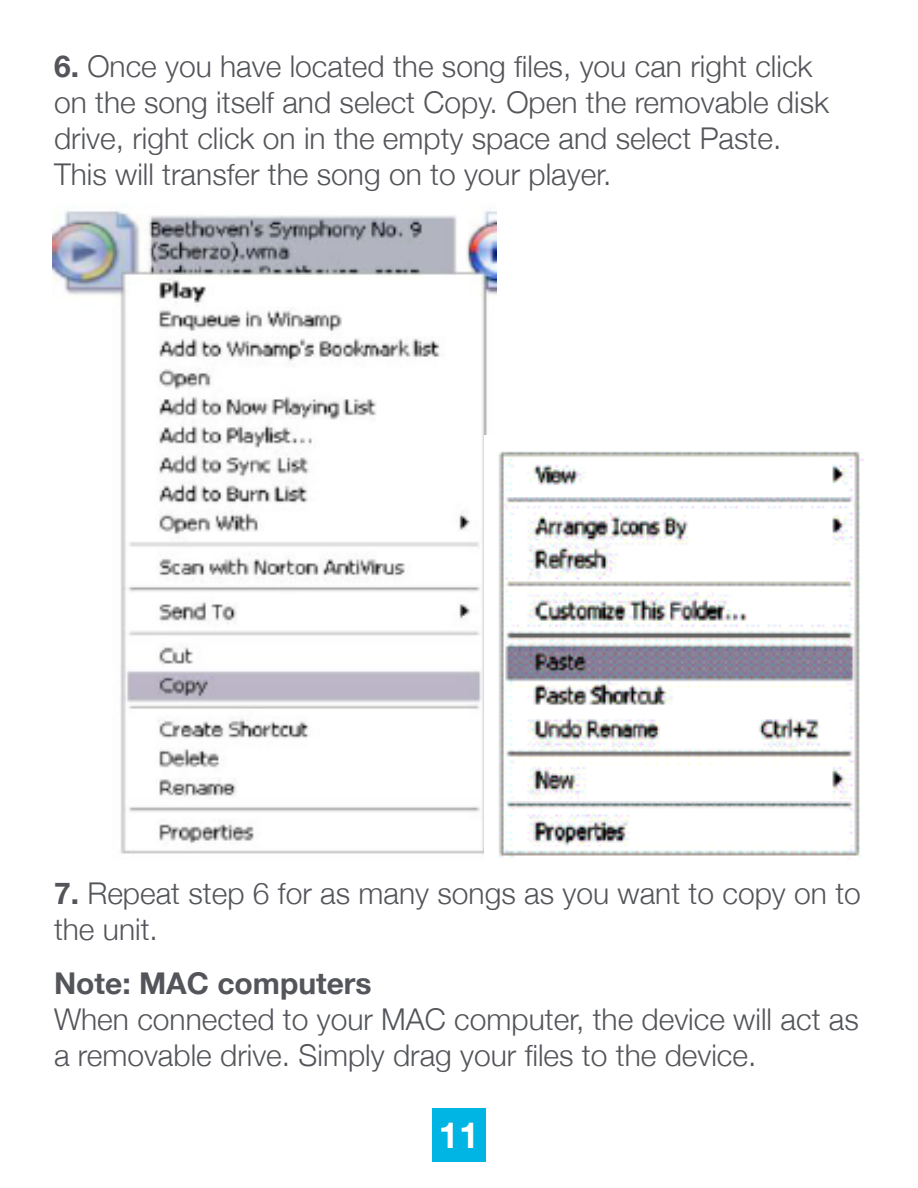
<style>
.page{position:relative;width:918px;height:1188px;background:#fff}
.page>*{position:absolute;margin:0;border:0;box-sizing:border-box;transform-origin:0 0}
.t1{font:700 36px "Helvetica Neue";color:#fff}
.t2{font:300 30px/36px "Helvetica Neue";color:#54555a}
.t3{font:700 30px "Helvetica Neue";color:#54555a}
.s1{font-weight:700}
</style>
<div class="page">
<div style="left:432px;top:1108px;width:54px;height:54px;background:#00b4e3"></div>
<img style="left:52px;top:210px;width:445px;height:644px">
<img style="left:485px;top:435px;width:379px;height:424px">
<p class="t2" style="left:54px;top:46px;width:777px"><span class="s1">6.</span> Once you have located the song files, you can right click on the song itself and select Copy. Open the removable disk drive, right click on in the empty space and select Paste.<br>This will transfer the song on to your player.</p>
<p class="t2" style="left:54px;top:873px;width:808px"><span class="s1">7.</span> Repeat step 6 for as many songs as you want to copy on to the unit.</p>
<p class="t3" style="left:54px;top:960px;width:319px">Note: MAC computers</p>
<p class="t2" style="left:54px;top:999px;width:806px">When connected to your MAC computer, the device will act as a removable drive. Simply drag your files to the device.</p>
<p class="t1" style="left:439px;top:1107px;width:42px">11</p>
</div>
